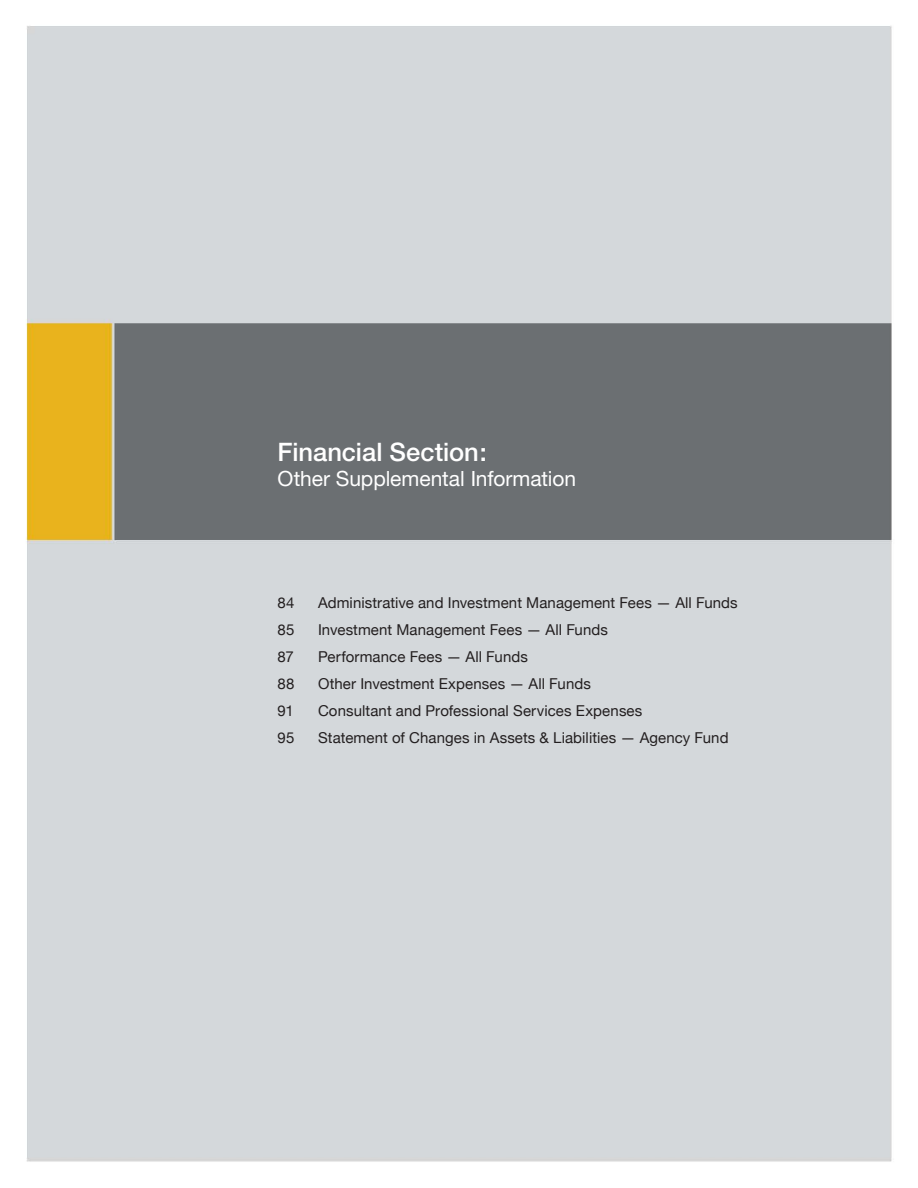
<style>
.page{position:relative;width:918px;height:1188px;background:#fff}
.page>*{position:absolute;margin:0;border:0;box-sizing:border-box;transform-origin:0 0}
.t1{font:500 25.5px "Helvetica Neue";color:#fff}
.t2{font:21px "Helvetica Neue";letter-spacing:-.005em;color:#fff}
.t3{font:15px "Helvetica Neue";letter-spacing:.005em;color:#231f20}
</style>
<div class="page">
<img style="left:25px;top:26px;width:867px;height:1136px">
<h1 class="t1" style="left:278px;top:436px;width:211px">Financial Section:</h1>
<h2 class="t2" style="left:278px;top:466px;width:300px">Other Supplemental Information</h2>
<p class="t3" style="left:278px;top:592px;width:18px">84</p>
<p class="t3" style="left:318px;top:592px;width:421px">Administrative and Investment Management Fees — All Funds</p>
<p class="t3" style="left:278px;top:619px;width:18px">85</p>
<p class="t3" style="left:318px;top:619px;width:291px">Investment Management Fees — All Funds</p>
<p class="t3" style="left:278px;top:646px;width:18px">87</p>
<p class="t3" style="left:318px;top:646px;width:211px">Performance Fees — All Funds</p>
<p class="t3" style="left:278px;top:673px;width:18px">88</p>
<p class="t3" style="left:318px;top:673px;width:274px">Other Investment Expenses — All Funds</p>
<p class="t3" style="left:278px;top:700px;width:18px">91</p>
<p class="t3" style="left:318px;top:700px;width:326px">Consultant and Professional Services Expenses</p>
<p class="t3" style="left:278px;top:727px;width:18px">95</p>
<p class="t3" style="left:318px;top:727px;width:412px">Statement of Changes in Assets &amp; Liabilities — Agency Fund</p>
</div>
